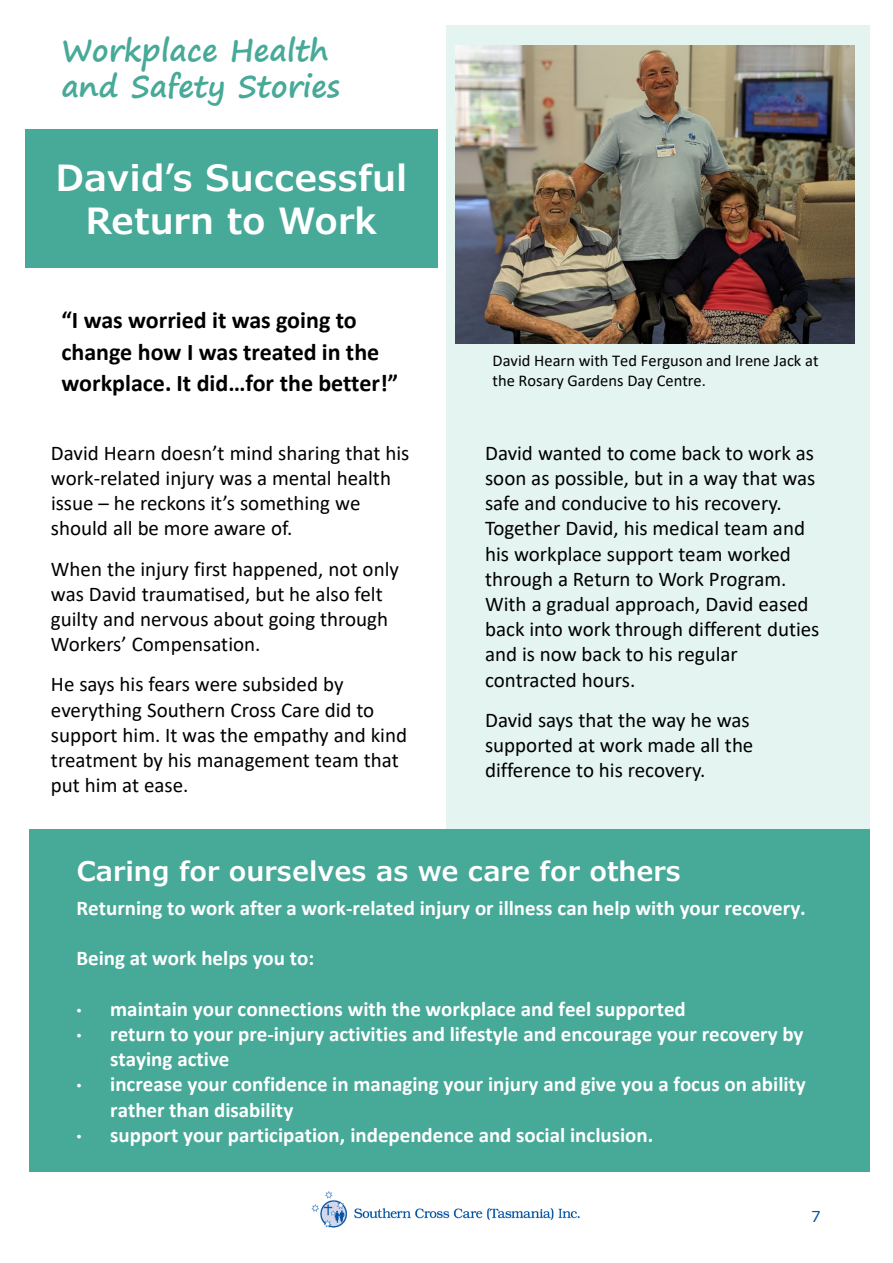
<style>
.page{position:relative;width:893px;height:1263px;background:#fff}
.page>*{position:absolute;margin:0;border:0;box-sizing:border-box;transform-origin:0 0}
.t1{font:600 36px/43.2px "Verdana Pro";color:#fff;text-align:center}
.t2{font:700 30px "Segoe Print";color:#47a998}
.t3{font:600 27px "Verdana Pro";color:#fff}
.t4{font:700 24px/31.7px "Calibri";color:#000}
.t5{font:21px/25.2px "Calibri";color:#000}
.t6{font:700 21px/25.2px "Calibri";color:#fff}
.t7{font:16.5px/19.8px "Calibri";color:#000}
.t8{font:15px "Verdana";color:#0055a5}
.s1{font-family:"Arial";font-weight:400;font-size:15px}
</style>
<div class="page">
<img style="left:311px;top:1191px;width:269px;height:37px">
<div style="left:446px;top:25px;width:423px;height:1128px;background:#e4f4f1"></div>
<div style="left:25px;top:129px;width:412px;height:139px;background:#47a998"></div>
<img style="left:455px;top:45px;width:399px;height:298px">
<div style="left:30px;top:830px;width:839px;height:342px;background:#47a998"></div>
<p class="t2" style="left:61px;top:23px;width:268px">Workplace Health</p>
<p class="t2" style="left:61px;top:59px;width:280px">and Safety Stories</p>
<p class="t1" style="left:55px;top:156px;width:353px">David’s Successful<br>Return to Work</p>
<p class="t4" style="left:61px;top:304px;width:338px">“I was worried it was going to change how I was treated in the workplace. It did…for the better!”</p>
<p class="t5" style="left:51px;top:440px;width:360px">David Hearn doesn’t mind sharing that his work-related injury was a mental health issue – he reckons it’s something we should all be more aware of.</p>
<p class="t5" style="left:51px;top:555px;width:349px">When the injury first happened, not only was David traumatised, but he also felt guilty and nervous about going through Workers’ Compensation.</p>
<p class="t5" style="left:51px;top:671px;width:357px">He says his fears were subsided by everything Southern Cross Care did to support him. It was the empathy and kind treatment by his management team that put him at ease.</p>
<p class="t7" style="left:492px;top:351px;width:327px">David Hearn with Ted Ferguson and Irene Jack at the Rosary Gardens Day Centre.</p>
<p class="t5" style="left:485px;top:440px;width:336px">David wanted to come back to work as soon as possible, but in a way that was safe and conducive to his recovery.<br>Together David, his medical team and his workplace support team worked through a Return to Work Program.<br>With a gradual approach, David eased back into work through different duties and is now back to his regular contracted hours.</p>
<p class="t5" style="left:485px;top:707px;width:270px">David says that the way he was supported at work made all the difference to his recovery.</p>
<p class="t3" style="left:76px;top:853px;width:606px">Caring for ourselves as we care for others</p>
<p class="t6" style="left:76px;top:895px;width:731px">Returning to work after a work-related injury or illness can help with your recovery.</p>
<p class="t6" style="left:76px;top:945px;width:239px">Being at work helps you to:</p>
<p class="t6" style="left:76px;top:996px;width:611px"><span class="s1">•</span> maintain your connections with the workplace and feel supported</p>
<p class="t6" style="left:110px;top:1021px;width:694px;text-indent:-34px"><span class="s1">•</span> return to your pre-injury activities and lifestyle and encourage your recovery by staying active</p>
<p class="t6" style="left:110px;top:1071px;width:697px;text-indent:-34px"><span class="s1">•</span> increase your confidence in managing your injury and give you a focus on ability rather than disability</p>
<p class="t6" style="left:76px;top:1122px;width:578px"><span class="s1">•</span> support your participation, independence and social inclusion.</p>
<p class="t8" style="left:811px;top:1206px;width:11px">7</p>
</div>
